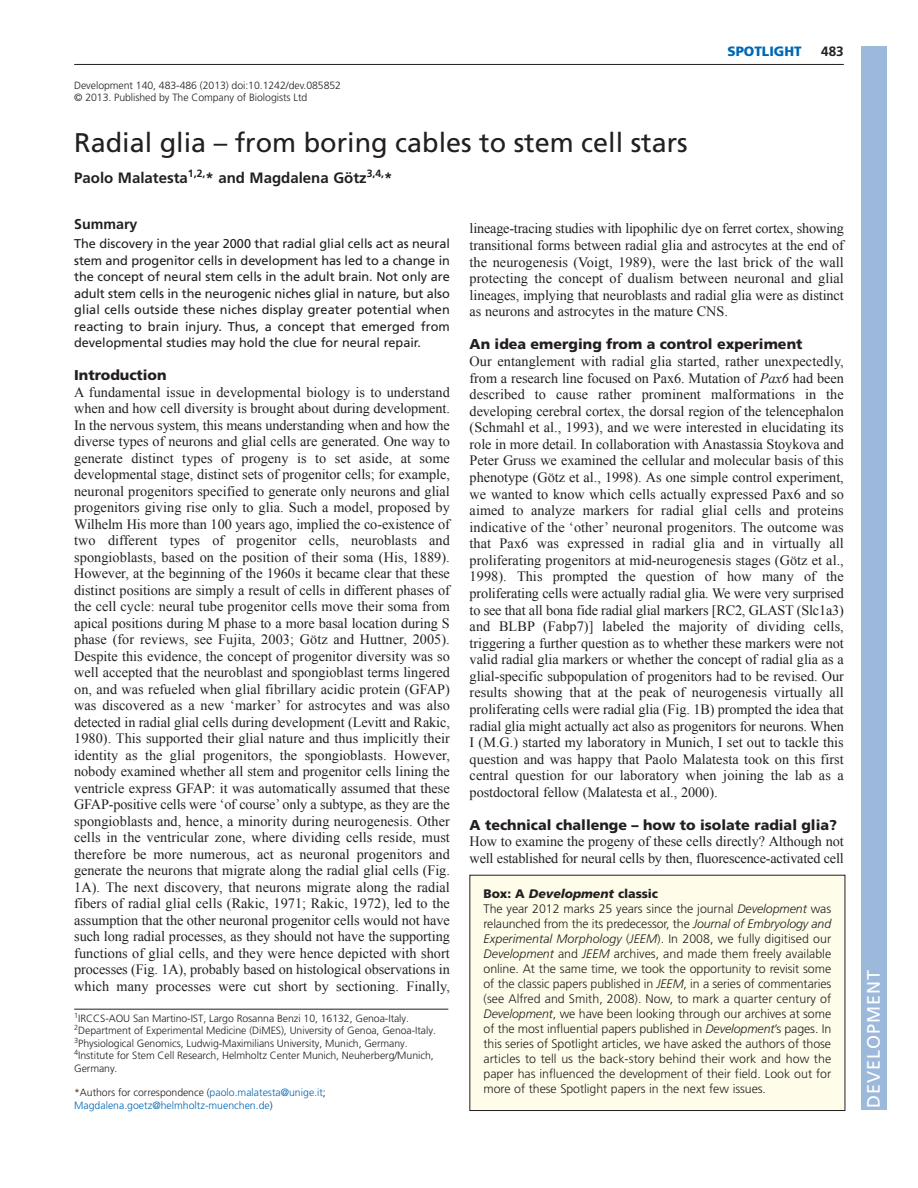
<style>
.page{position:relative;width:918px;height:1188px;background:#fff}
.page>*{position:absolute;margin:0;border:0;box-sizing:border-box;transform-origin:0 0}
.t1{font:27px "Frutiger LT Std";color:#231f20}
.t2{font:18px "Frutiger LT Std";letter-spacing:.055em;color:#fff}
.t3{font:700 15px "Frutiger LT Std";color:#231f20}
.t4{font:14.25px/16.5px "Times New Roman";letter-spacing:-.005em;color:#231f20;text-align:justify}
.t5{font:900 14.25px "Frutiger LT Std";color:#231f20}
.t6{font:700 14.25px "Frutiger LT Std";color:#231f20}
.t7{font:900 13.5px "Frutiger LT Std";color:#0166b3}
.t8{font:700 13.5px "Frutiger LT Std";color:#231f20}
.t9{font:12.75px/16.5px "Frutiger LT Std";letter-spacing:-.005em;color:#231f20;text-align:justify}
.t10{font:300 12.3px/15px "Frutiger";letter-spacing:-.005em;color:#231f20;text-align:justify}
.t11{font:900 12.3px "Frutiger LT Std";letter-spacing:-.005em;color:#231f20}
.t12{font:300 10.5px/12.5px "Frutiger LT Std";letter-spacing:-.005em;color:#231f20}
.t13{font:300 10.5px/12px "Frutiger";letter-spacing:-.005em;color:#231f20}
.t14{font:300 10.5px "Frutiger";color:#0166b3}
.s1{font-family:"Frutiger";color:#0166b3}
.s2{font-family:"Frutiger LT Std";color:#231f20}
.s3{font-style:italic}
</style>
<div class="page">
<hr style="left:74px;top:1009px;width:374px;height:1px;background:#231f20">
<hr style="left:74px;top:64px;width:770px;height:1px;background:#231f20">
<div style="left:470px;top:875px;width:375px;height:236px;background:#fffde9"></div>
<div style="left:470px;top:875px;width:375px;height:236px;border:1px solid #231f20"></div>
<div style="left:861px;top:46px;width:25px;height:1064px;background:#9cb9db"></div>
<p class="t13" style="left:74px;top:81px;width:268px">Development 140, 483-486 (2013) doi:10.1242/dev.085852 © 2013. Published by The Company of Biologists Ltd</p>
<h1 class="t1" style="left:74px;top:130px;width:615px">Radial glia – from boring cables to stem cell stars</h1>
<p class="t3" style="left:74px;top:171px;width:320px">Paolo Malatesta<sup>1,2,</sup>* and Magdalena Götz<sup>3,4,</sup>*</p>
<p class="t7" style="left:727px;top:45px;width:76px">SPOTLIGHT</p>
<p class="t8" style="left:821px;top:45px;width:24px">483</p>
<p class="t6" style="left:74px;top:217px;width:65px">Summary</p>
<p class="t9" style="left:74px;top:236px;width:377px">The discovery in the year 2000 that radial glial cells act as neural stem and progenitor cells in development has led to a change in the concept of neural stem cells in the adult brain. Not only are adult stem cells in the neurogenic niches glial in nature, but also glial cells outside these niches display greater potential when reacting to brain injury. Thus, a concept that emerged from developmental studies may hold the clue for neural repair.</p>
<p class="t5" style="left:74px;top:368px;width:94px">Introduction</p>
<p class="t4" style="left:74px;top:384px;width:377px">A fundamental issue in developmental biology is to understand when and how cell diversity is brought about during development.<br>In the nervous system, this means understanding when and how the diverse types of neurons and glial cells are generated. One way to generate distinct types of progeny is to set aside, at some developmental stage, distinct sets of progenitor cells; for example, neuronal progenitors specified to generate only neurons and glial progenitors giving rise only to glia. Such a model, proposed by Wilhelm His more than 100 years ago, implied the co-existence of two different types of progenitor cells, neuroblasts and spongioblasts, based on the position of their soma (His, 1889).<br>However, at the beginning of the 1960s it became clear that these distinct positions are simply a result of cells in different phases of the cell cycle: neural tube progenitor cells move their soma from apical positions during M phase to a more basal location during S phase (for reviews, see Fujita, 2003; Götz and Huttner, 2005).<br>Despite this evidence, the concept of progenitor diversity was so well accepted that the neuroblast and spongioblast terms lingered on, and was refueled when glial fibrillary acidic protein (GFAP) was discovered as a new ‘marker’ for astrocytes and was also detected in radial glial cells during development (Levitt and Rakic, 1980). This supported their glial nature and thus implicitly their identity as the glial progenitors, the spongioblasts. However, nobody examined whether all stem and progenitor cells lining the ventricle express GFAP: it was automatically assumed that these GFAP-positive cells were ‘of course’ only a subtype, as they are the spongioblasts and, hence, a minority during neurogenesis. Other cells in the ventricular zone, where dividing cells reside, must therefore be more numerous, act as neuronal progenitors and generate the neurons that migrate along the radial glial cells (Fig.<br>1A). The next discovery, that neurons migrate along the radial fibers of radial glial cells (Rakic, 1971; Rakic, 1972), led to the assumption that the other neuronal progenitor cells would not have such long radial processes, as they should not have the supporting functions of glial cells, and they were hence depicted with short processes (Fig. 1A), probably based on histological observations in which many processes were cut short by sectioning. Finally,</p>
<p class="t12" style="left:74px;top:1013px;width:363px"><sup>1</sup>IRCCS-AOU San Martino-IST, Largo Rosanna Benzi 10, 16132, Genoa-Italy.<br><sup>2</sup>Department of Experimental Medicine (DiMES), University of Genoa, Genoa-Italy.<br><sup>3</sup>Physiological Genomics, Ludwig-Maximilians University, Munich, Germany.<br><sup>4</sup>Institute for Stem Cell Research, Helmholtz Center Munich, Neuherberg/Munich, Germany.</p>
<p class="t12" style="left:74px;top:1087px;width:253px">*Authors for correspondence (<span class="s1">paolo.malatesta@unige.it</span>;</p>
<p class="t14" style="left:74px;top:1101px;width:200px">Magdalena.goetz@helmholtz-muenchen.de<span class="s2">)</span></p>
<p class="t4" style="left:470px;top:220px;width:376px">lineage-tracing studies with lipophilic dye on ferret cortex, showing transitional forms between radial glia and astrocytes at the end of the neurogenesis (Voigt, 1989), were the last brick of the wall protecting the concept of dualism between neuronal and glial lineages, implying that neuroblasts and radial glia were as distinct as neurons and astrocytes in the mature CNS.</p>
<p class="t5" style="left:470px;top:338px;width:334px">An idea emerging from a control experiment</p>
<p class="t4" style="left:470px;top:353px;width:376px">Our entanglement with radial glia started, rather unexpectedly, from a research line focused on Pax6. Mutation of <span class="s3">Pax6</span> had been described to cause rather prominent malformations in the developing cerebral cortex, the dorsal region of the telencephalon (Schmahl et al., 1993), and we were interested in elucidating its role in more detail. In collaboration with Anastassia Stoykova and Peter Gruss we examined the cellular and molecular basis of this phenotype (Götz et al., 1998). As one simple control experiment, we wanted to know which cells actually expressed Pax6 and so aimed to analyze markers for radial glial cells and proteins indicative of the ‘other’ neuronal progenitors. The outcome was that Pax6 was expressed in radial glia and in virtually all proliferating progenitors at mid-neurogenesis stages (Götz et al., 1998). This prompted the question of how many of the proliferating cells were actually radial glia. We were very surprised to see that all bona fide radial glial markers [RC2, GLAST (Slc1a3) and BLBP (Fabp7)] labeled the majority of dividing cells, triggering a further question as to whether these markers were not valid radial glia markers or whether the concept of radial glia as a glial-specific subpopulation of progenitors had to be revised. Our results showing that at the peak of neurogenesis virtually all proliferating cells were radial glia (Fig. 1B) prompted the idea that radial glia might actually act also as progenitors for neurons. When I (M.G.) started my laboratory in Munich, I set out to tackle this question and was happy that Paolo Malatesta took on this first central question for our laboratory when joining the lab as a postdoctoral fellow (Malatesta et al., 2000).</p>
<p class="t5" style="left:470px;top:818px;width:369px">A technical challenge – how to isolate radial glia?</p>
<p class="t4" style="left:470px;top:833px;width:376px">How to examine the progeny of these cells directly? Although not well established for neural cells by then, fluorescence-activated cell</p>
<p class="t11" style="left:484px;top:888px;width:176px">Box: A <span class="s3">Development</span> classic</p>
<p class="t10" style="left:484px;top:902px;width:349px">The year 2012 marks 25 years since the journal <span class="s3">Development</span> was relaunched from the its predecessor, the <span class="s3">Journal of Embryology and Experimental Morphology</span> (<span class="s3">JEEM</span>). In 2008, we fully digitised our <span class="s3">Development</span> and <span class="s3">JEEM</span> archives, and made them freely available online. At the same time, we took the opportunity to revisit some of the classic papers published in <span class="s3">JEEM</span>, in a series of commentaries (see Alfred and Smith, 2008). Now, to mark a quarter century of <span class="s3">Development</span>, we have been looking through our archives at some of the most influential papers published in <span class="s3">Development</span>’s pages. In this series of Spotlight articles, we have asked the authors of those articles to tell us the back-story behind their work and how the paper has influenced the development of their field. Look out for more of these Spotlight papers in the next few issues.</p>
<p class="t2" style="left:863px;top:1108px;width:140px;rotate:-90deg">DEVELOPMENT</p>
</div>
